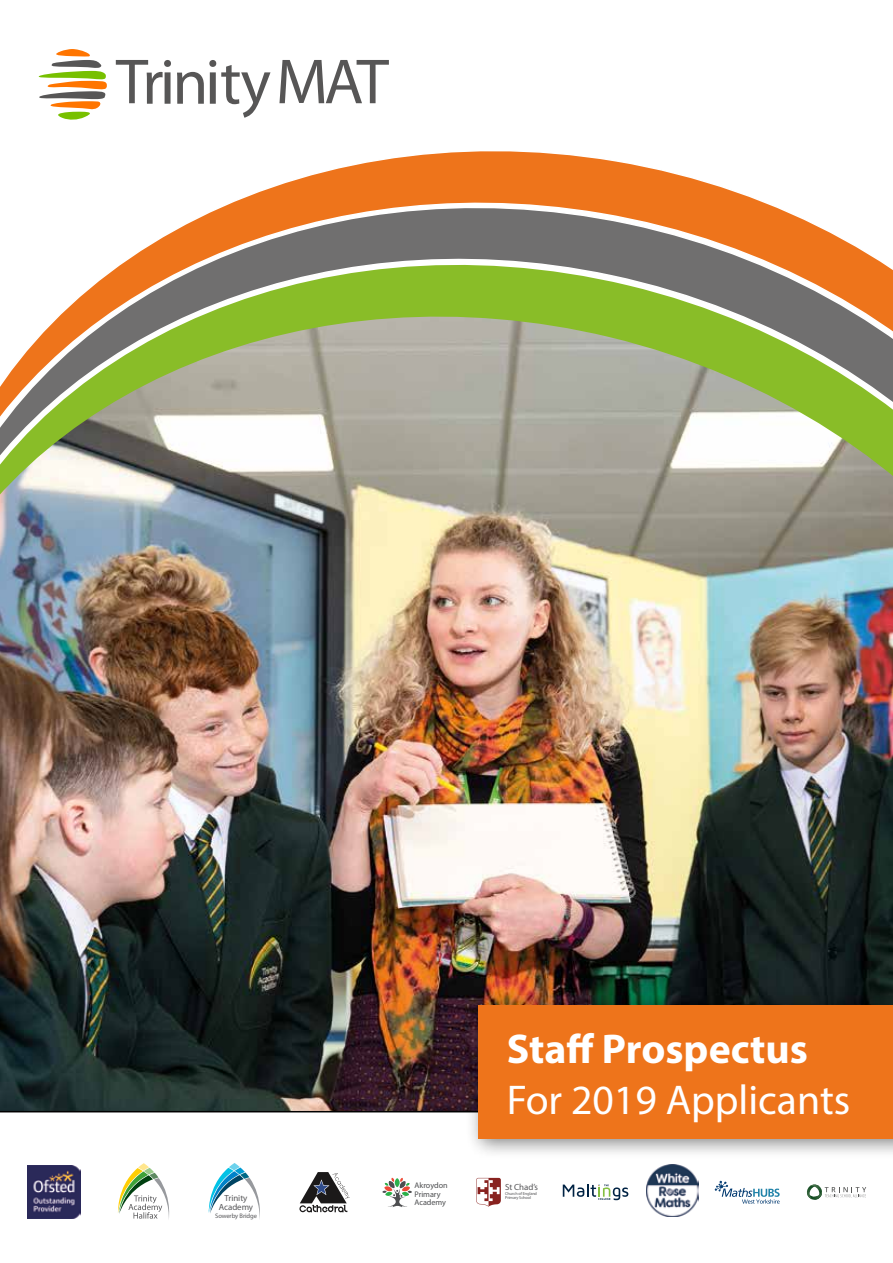
<style>
.page{position:relative;width:893px;height:1263px;background:#fff}
.page>*{position:absolute;margin:0;border:0;box-sizing:border-box;transform-origin:0 0}
.t1{font:41.7px "Myriad Pro";color:#fff}
.t2{font:700 41.7px "Myriad Pro";color:#fff}
.t3{font:8.85px "Myriad Pro";letter-spacing:-.01em;color:#58585a}
.t4{font:8.1px/8.1px "Myriad Pro";color:#4d4e50}
.t5{font:6.45px "Myriad Pro";letter-spacing:-.01em;color:#58585a}
.t6{font:4.35px "Myriad Pro";letter-spacing:-.02em;color:#58585a}
</style>
<div class="page">
<img style="left:0;top:385px;width:893px;height:726px">
<svg style="left:0;top:1111px;width:699px;height:106px"></svg>
<svg style="left:38px;top:49px;width:69px;height:57px"></svg>
<svg style="left:116px;top:60px;width:273px;height:46px"></svg>
<div style="left:285px;top:1157px;width:79px;height:70px;background:#fff"></div>
<svg style="left:299px;top:1172px;width:51px;height:40px"></svg>
<div style="left:375px;top:1157px;width:80px;height:70px;background:#fff"></div>
<svg style="left:382px;top:1178px;width:30px;height:29px"></svg>
<div style="left:465px;top:1157px;width:80px;height:70px;background:#fff"></div>
<svg style="left:476px;top:1178px;width:25px;height:28px"></svg>
<div style="left:556px;top:1157px;width:79px;height:70px;background:#fff"></div>
<svg style="left:563px;top:1184px;width:65px;height:16px"></svg>
<svg style="left:715px;top:1181px;width:65px;height:22px"></svg>
<svg style="left:807px;top:1184px;width:59px;height:16px"></svg>
<div style="left:194px;top:1157px;width:80px;height:70px;background:#fff"></div>
<svg style="left:209px;top:1163px;width:51px;height:56px"></svg>
<div style="left:104px;top:1157px;width:80px;height:70px;background:#fff"></div>
<svg style="left:118px;top:1163px;width:51px;height:56px"></svg>
<img style="left:27px;top:1166px;width:53px;height:53px">
<img style="left:647px;top:1164px;width:51px;height:52px">
<div style="left:465px;top:991px;width:428px;height:168px;background:#000;opacity:.5"></div>
<div style="left:478px;top:1005px;width:415px;height:133px;background:#ee741b"></div>
<svg style="left:220px;top:155px;width:557px;height:53px"></svg>
<svg style="left:1px;top:208px;width:892px;height:338px"></svg>
<h1 class="t2" style="left:507px;top:1022px;width:303px">Staff Prospectus</h1>
<h1 class="t1" style="left:507px;top:1074px;width:345px">For 2019 Applicants</h1>
<h3 class="t4" style="left:414px;top:1181px;width:35px">Akroydon<br>Primary<br>Academy</h3>
<h2 class="t3" style="left:505px;top:1181px;width:34px">St Chad’s</h2>
<p class="t6" style="left:505px;top:1191px;width:33px">Church of England</p>
<h2 class="t3" style="left:225px;top:1193px;width:24px">Trinity</h2>
<p class="t6" style="left:505px;top:1195px;width:27px">Primary School</p>
<h2 class="t3" style="left:219px;top:1201px;width:36px">Academy</h2>
<h3 class="t5" style="left:215px;top:1212px;width:43px">Sowerby Bridge</h3>
</div>
